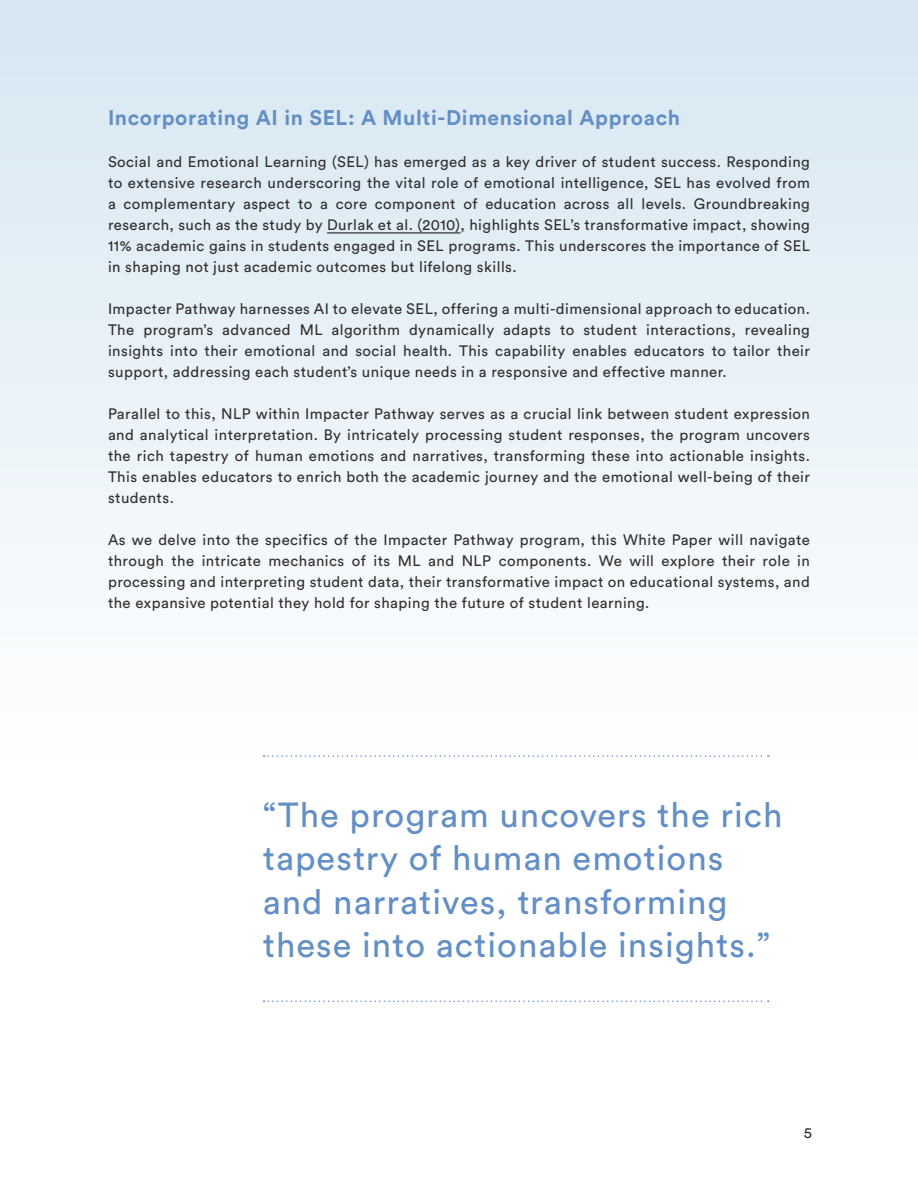
<style>
.page{position:relative;width:918px;height:1188px;background:#fff}
.page>*{position:absolute;margin:0;border:0;box-sizing:border-box;transform-origin:0 0}
.Body{font:34.5px/43.5px "Circular Std";letter-spacing:.03em;color:#638fc6}
.t1{font:700 21px "Circular Std";letter-spacing:.03em;color:#638fc6}
.Body_Copy{font:15px/21px "Circular Std";letter-spacing:.03em;color:#312f30;text-align:justify}
.Body-2{font:15px "Circular Std";color:#312f30}
</style>
<div class="page">
<div style="left:0;top:0;width:918px;height:761px;background:linear-gradient(to bottom,#d5e7f2,#fefefe)"></div>
<hr style="left:327px;top:232px;width:134px;height:2px;background:#312f30">
<svg style="left:264px;top:755px;width:505px;height:2px"></svg>
<svg style="left:264px;top:1000px;width:505px;height:2px"></svg>
<p class="t1" style="left:108px;top:104px;width:574px">Incorporating AI in SEL: A Multi-Dimensional Approach</p>
<p class="Body_Copy" style="left:108px;top:151px;width:704px">Social and Emotional Learning (SEL) has emerged as a key driver of student success. Responding to extensive research underscoring the vital role of emotional intelligence, SEL has evolved from a complementary aspect to a core component of education across all levels. Groundbreaking research, such as the study by Durlak et al. (2010), highlights SEL’s transformative impact, showing 11% academic gains in students engaged in SEL programs. This underscores the importance of SEL in shaping not just academic outcomes but lifelong skills.</p>
<p class="Body_Copy" style="left:108px;top:298px;width:704px">Impacter Pathway harnesses AI to elevate SEL, offering a multi-dimensional approach to education.<br>The program’s advanced ML algorithm dynamically adapts to student interactions, revealing insights into their emotional and social health. This capability enables educators to tailor their support, addressing each student’s unique needs in a responsive and effective manner.</p>
<p class="Body_Copy" style="left:108px;top:403px;width:704px">Parallel to this, NLP within Impacter Pathway serves as a crucial link between student expression and analytical interpretation. By intricately processing student responses, the program uncovers the rich tapestry of human emotions and narratives, transforming these into actionable insights.<br>This enables educators to enrich both the academic journey and the emotional well-being of their students.</p>
<p class="Body_Copy" style="left:108px;top:529px;width:704px">As we delve into the specifics of the Impacter Pathway program, this White Paper will navigate through the intricate mechanics of its ML and NLP components. We will explore their role in processing and interpreting student data, their transformative impact on educational systems, and the expansive potential they hold for shaping the future of student learning.</p>
<p class="Body" style="left:263px;top:792px;width:521px">“The program uncovers the rich tapestry of human emotions and narratives, transforming these into actionable insights.”</p>
<p class="Body-2" style="left:804px;top:1124px;width:10px">5</p>
</div>
